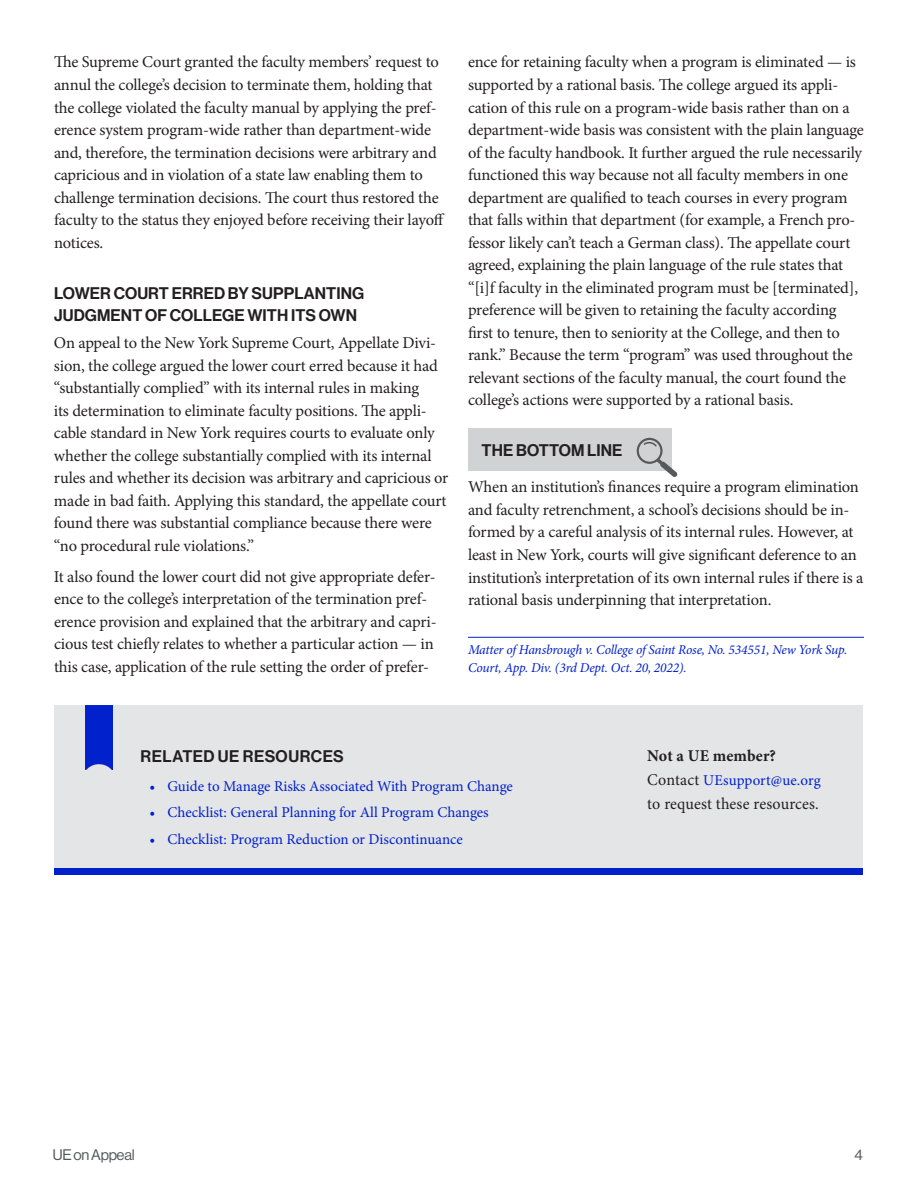
<style>
.page{position:relative;width:918px;height:1188px;background:#fff}
.page>*{position:absolute;margin:0;border:0;box-sizing:border-box;transform-origin:0 0}
.t1{font:16.5px/22.5px "Minion Pro";letter-spacing:-.01em;color:#231f20}
.t2{font:16.5px/22.5px "N Haas Grotesk DS Pro 65 Md";letter-spacing:.005em;color:#231f20}
.t3{font:16.5px "Minion Pro";letter-spacing:.01em;color:#231f20}
.t4{font:16.5px "N Haas Grotesk DS Pro 65 Md";letter-spacing:.03em;color:#231f20}
.t5{font:700 16.5px "Minion Pro";letter-spacing:.005em;color:#231f20}
.t6{font:15px "Minion Pro";color:#0020cd}
.t7{font:15px "N Haas Grotesk DS Pro 55 Rg";letter-spacing:-.02em;color:#57585a}
.t8{font:italic 13.5px/18px "Minion Pro";letter-spacing:-.015em;color:#0020cd}
.s1{font-size:16.5px;color:#231f20}
</style>
<div class="page">
<div style="left:468px;top:428px;width:203px;height:43px;background:#d1d2d4"></div>
<svg style="left:637px;top:438px;width:41px;height:39px"></svg>
<hr style="left:468px;top:637px;width:396px;height:1px;background:#0020cd">
<div style="left:54px;top:706px;width:809px;height:163px;background:#e4e5e7"></div>
<div style="left:54px;top:869px;width:809px;height:6px;background:#0020cd"></div>
<div style="left:85px;top:705px;width:27px;height:64px;background:#0021cc"></div>
<p class="t1" style="left:54px;top:51px;width:392px">The Supreme Court granted the faculty members’ request to annul the college’s decision to terminate them, holding that the college violated the faculty manual by applying the pref&shy;erence system program-wide rather than department-wide and, therefore, the termination decisions were arbitrary and capricious and in violation of a state law enabling them to challenge termination decisions. The court thus restored the faculty to the status they enjoyed before receiving their layoff notices.</p>
<p class="t2" style="left:54px;top:282px;width:312px">LOWER COURT ERRED BY SUPPLANTING<br>JUDGMENT OF COLLEGE WITH ITS OWN</p>
<p class="t1" style="left:54px;top:332px;width:396px">On appeal to the New York Supreme Court, Appellate Divi&shy;sion, the college argued the lower court erred because it had “substantially complied” with its internal rules in making<br>its determination to eliminate faculty positions. The appli&shy;cable standard in New York requires courts to evaluate only whether the college substantially complied with its internal rules and whether its decision was arbitrary and capricious or made in bad faith. Applying this standard, the appellate court found there was substantial compliance because there were “no procedural rule violations.”</p>
<p class="t1" style="left:54px;top:566px;width:384px">It also found the lower court did not give appropriate defer&shy;ence to the college’s interpretation of the termination pref&shy;erence provision and explained that the arbitrary and capri&shy;cious test chiefly relates to whether a particular action — in this case, application of the rule setting the order of prefer-</p>
<p class="t1" style="left:468px;top:51px;width:397px">ence for retaining faculty when a program is eliminated — is supported by a rational basis. The college argued its appli&shy;cation of this rule on a program-wide basis rather than on a department-wide basis was consistent with the plain language of the faculty handbook. It further argued the rule necessarily functioned this way because not all faculty members in one department are qualified to teach courses in every program that falls within that department (for example, a French pro&shy;fessor likely can’t teach a German class). The appellate court agreed, explaining the plain language of the rule states that “[i]f faculty in the eliminated program must be [terminated], preference will be given to retaining the faculty according first to tenure, then to seniority at the College, and then to rank.” Because the term “program” was used throughout the relevant sections of the faculty manual, the court found the college’s actions were supported by a rational basis.</p>
<p class="t2" style="left:482px;top:440px;width:142px">THE BOTTOM LINE</p>
<p class="t1" style="left:468px;top:476px;width:397px">When an institution’s finances require a program elimination and faculty retrenchment, a school’s decisions should be in&shy;formed by a careful analysis of its internal rules. However, at least in New York, courts will give significant deference to an institution’s interpretation of its own internal rules if there is a rational basis underpinning that interpretation.</p>
<p class="t8" style="left:468px;top:640px;width:381px">Matter of Hansbrough v. College of Saint Rose, No. 534551, New York Sup.<br>Court, App. Div. (3rd Dept. Oct. 20, 2022).</p>
<p class="t4" style="left:141px;top:746px;width:205px">RELATED UE RESOURCES</p>
<p class="t6" style="left:149px;top:776px;width:365px">• Guide to Manage Risks Associated With Program Change</p>
<p class="t6" style="left:149px;top:802px;width:341px">• Checklist: General Planning for All Program Changes</p>
<p class="t6" style="left:149px;top:829px;width:315px">• Checklist: Program Reduction or Discontinuance</p>
<p class="t5" style="left:647px;top:744px;width:130px">Not a UE member?</p>
<p class="t6" style="left:647px;top:770px;width:175px"><span class="s1">Contact</span> UEsupport@ue.org</p>
<p class="t3" style="left:647px;top:793px;width:173px">to request these resources.</p>
<p class="t7" style="left:53px;top:1146px;width:83px">UE on Appeal</p>
<p class="t7" style="left:854px;top:1146px;width:10px">4</p>
</div>
